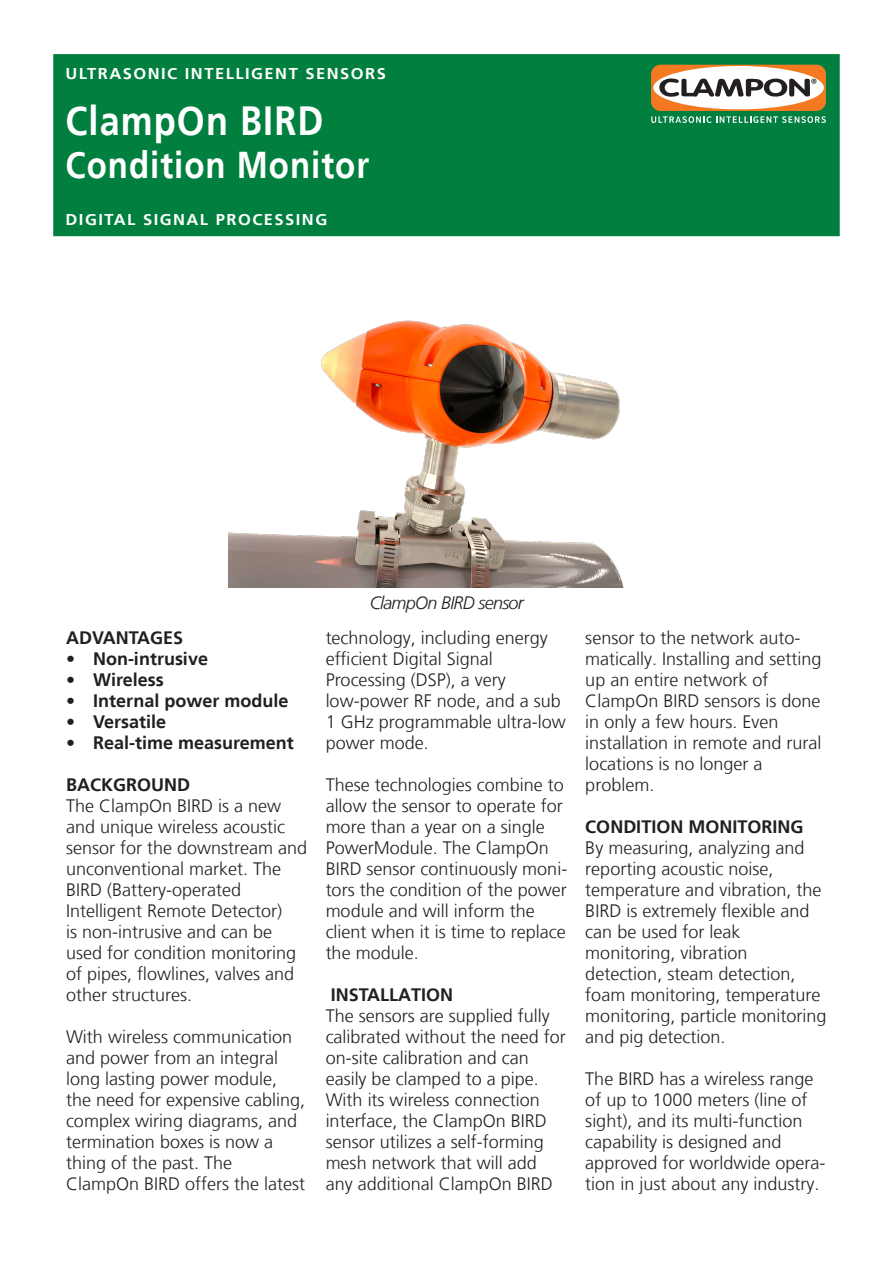
<style>
.page{position:relative;width:893px;height:1263px;background:#fff}
.page>*{position:absolute;margin:0;border:0;box-sizing:border-box;transform-origin:0 0}
.t1{font:700 40.65px "Frutiger LT";letter-spacing:.03em;color:#fff;scale:.88 1}
.t2{font:700 37.35px "Frutiger LT";letter-spacing:.03em;color:#fff;scale:.88 1}
.t3{font:300 18px/21px "Frutiger LT";color:#231f20}
.t4{font:700 18px "Frutiger LT";color:#231f20}
.t5{font:italic 300 18px "Frutiger LT";letter-spacing:-.04em;color:#231f20}
.t6{font:700 15.6px "Frutiger LT";letter-spacing:.09em;color:#fff;scale:1.05 1}
</style>
<div class="page">
<div style="left:54px;top:55px;width:785px;height:180px;background:#017f3e"></div>
<div style="left:53px;top:54px;width:787px;height:182px;border:2px solid #017f3e"></div>
<img style="left:228px;top:320px;width:396px;height:267px">
<div style="left:651px;top:65px;width:175px;height:46px;background:#f47921;border-radius:9px"></div>
<div style="left:653px;top:66px;width:171px;height:43px;background:#fff;border-radius:50%"></div>
<svg style="left:659px;top:77px;width:157px;height:20px"></svg>
<svg style="left:651px;top:116px;width:175px;height:7px"></svg>
<p class="t6" style="left:66px;top:64px;width:307px">ULTRASONIC INTELLIGENT SENSORS</p>
<p class="t1" style="left:66px;top:97px;width:295px">ClampOn BIRD</p>
<p class="t2" style="left:66px;top:143px;width:347px">Condition Monitor</p>
<p class="t6" style="left:66px;top:210px;width:251px">DIGITAL SIGNAL PROCESSING</p>
<p class="t4" style="left:66px;top:627px;width:119px">ADVANTAGES</p>
<p class="t4" style="left:66px;top:648px;width:144px">• Non-intrusive</p>
<p class="t4" style="left:66px;top:669px;width:99px">• Wireless</p>
<p class="t4" style="left:66px;top:690px;width:224px">• Internal power module</p>
<p class="t4" style="left:66px;top:711px;width:102px">• Versatile</p>
<p class="t4" style="left:66px;top:732px;width:229px">• Real-time measurement</p>
<p class="t4" style="left:66px;top:774px;width:125px">BACKGROUND</p>
<p class="t3" style="left:66px;top:796px;width:243px">The ClampOn BIRD is a new and unique wireless acoustic sensor for the downstream and unconventional market. The<br>BIRD (Battery-operated<br>Intelligent Remote Detector)<br>is non-intrusive and can be used for condition monitoring of pipes, flowlines, valves and other structures.</p>
<p class="t3" style="left:66px;top:1027px;width:241px">With wireless communication and power from an integral long lasting power module, the need for expensive cabling, complex wiring diagrams, and</p>
<p class="t3" style="left:66px;top:1132px;width:241px">termination boxes is now a thing of the past. The<br>ClampOn BIRD offers the latest</p>
<p class="t5" style="left:370px;top:592px;width:156px">ClampOn BIRD sensor</p>
<p class="t3" style="left:326px;top:628px;width:242px">technology, including energy efficient Digital Signal<br>Processing (DSP), a very low-power RF node, and a sub<br>1 GHz programmable ultra-low power mode.</p>
<p class="t3" style="left:326px;top:775px;width:243px">These technologies combine to allow the sensor to operate for more than a year on a single<br>PowerModule. The ClampOn<br>BIRD sensor continuously moni&shy;tors the condition of the power module and will inform the client when it is time to replace the module.</p>
<p class="t4" style="left:331px;top:984px;width:124px">INSTALLATION</p>
<p class="t3" style="left:326px;top:1006px;width:242px">The sensors are supplied fully calibrated without the need for on-site calibration and can</p>
<p class="t3" style="left:326px;top:1069px;width:229px">easily be clamped to a pipe.<br>With its wireless connection interface, the ClampOn BIRD sensor utilizes a self-forming mesh network that will add any additional ClampOn BIRD</p>
<p class="t3" style="left:585px;top:628px;width:237px">sensor to the network auto&shy;matically. Installing and setting up an entire network of</p>
<p class="t3" style="left:585px;top:691px;width:237px">ClampOn BIRD sensors is done in only a few hours. Even</p>
<p class="t3" style="left:585px;top:733px;width:238px">installation in remote and rural</p>
<p class="t3" style="left:585px;top:754px;width:179px">locations is no longer a</p>
<p class="t3" style="left:585px;top:775px;width:71px">problem.</p>
<p class="t4" style="left:585px;top:816px;width:220px">CONDITION MONITORING</p>
<p class="t3" style="left:585px;top:838px;width:238px">By measuring, analyzing and reporting acoustic noise, temperature and vibration, the<br>BIRD is extremely flexible and can be used for leak monitoring, vibration</p>
<p class="t3" style="left:585px;top:964px;width:243px">detection, steam detection, foam monitoring, temperature monitoring, particle monitoring and pig detection.</p>
<p class="t3" style="left:585px;top:1069px;width:242px">The BIRD has a wireless range of up to 1000 meters (line of sight), and its multi-function capability is designed and approved for worldwide opera&shy;tion in just about any industry.</p>
</div>
